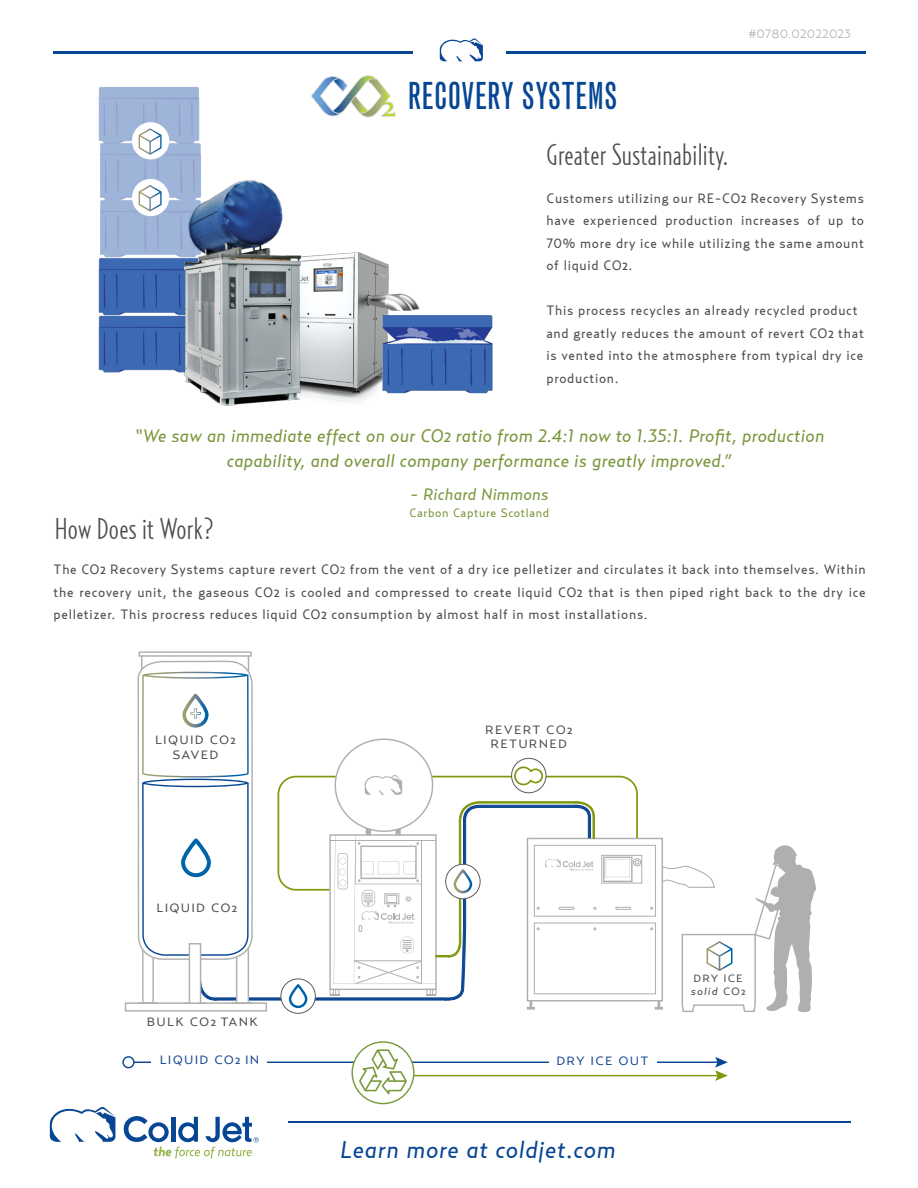
<style>
.page{position:relative;width:918px;height:1188px;background:#fff}
.page>*{position:absolute;margin:0;border:0;box-sizing:border-box;transform-origin:0 0}
.t1{font:37.05px "Grotesque MT Std Extra Cond";letter-spacing:.025em;color:#074694}
.t2{font:300 30px "Relay Comp";letter-spacing:.01em;color:#4d4d4d}
.t3{font:italic 24px "Relay";letter-spacing:.025em;color:#074694}
.t4{font:italic 18px/25.5px "Relay";letter-spacing:.01em;color:#7a963c;text-align:center}
.t5{font:italic 16.5px "Relay";letter-spacing:.01em;color:#7a963c}
.t6{font:13.5px/22.5px "Relay";letter-spacing:.05em;color:#4d4d4d;text-align:justify}
.t7{font:12px/14.4px "Relay Wide";letter-spacing:.1em;color:#4b4c4d;text-align:center}
.t8{font:12px "Relay";letter-spacing:.05em;color:#7a963c}
.t9{font:12px "Relay Wide";letter-spacing:.1em;color:#154892}
.t10{font:300 12px "Relay Wide";letter-spacing:.005em;color:#a8a9ad}
.t11{font:italic 10.5px "Relay Wide";letter-spacing:.1em;color:#4b4c4d}
.t12{font:10.5px "Relay Wide";letter-spacing:.1em;color:#4b4c4d}
.s1{font-weight:500;font-size:10.5px}
.s2{font-weight:500;font-size:13.5px}
.s3{font-size:10.5px}
.s4{font-weight:500;font-size:9px}
.s5{font-style:normal}
.s6{font-weight:500;font-style:normal;font-size:7.5px}
</style>
<div class="page">
<img style="left:98px;top:273px;width:38px;height:27px">
<img style="left:98px;top:216px;width:38px;height:57px">
<img style="left:98px;top:300px;width:38px;height:73px">
<img style="left:100px;top:159px;width:101px;height:57px">
<img style="left:98px;top:86px;width:103px;height:73px">
<div style="left:601px;top:855px;width:41px;height:28px;border:1px solid #afafaf"></div>
<div style="left:633px;top:858px;width:8px;height:8px;border:1px solid #afafaf;border-radius:50%"></div>
<svg style="left:650px;top:843px;width:166px;height:169px"></svg>
<div style="left:511px;top:758px;width:35px;height:35px;border:1px solid #5b5b5b;border-radius:50%"></div>
<hr style="left:128px;top:1062px;width:591px;height:1px;background:#074694">
<hr style="left:409px;top:1075px;width:310px;height:1px;background:#81980d">
<svg style="left:715px;top:1057px;width:13px;height:24px"></svg>
<svg style="left:352px;top:1042px;width:62px;height:62px"></svg>
<div style="left:351px;top:1041px;width:64px;height:63px;border:1px solid #799b3d;border-radius:50%"></div>
<svg style="left:359px;top:1049px;width:48px;height:45px"></svg>
<div style="left:280px;top:978px;width:36px;height:36px;border:1px solid #5b5b5b;border-radius:50%"></div>
<div style="left:139px;top:651px;width:113px;height:6px;border:1px solid #afafaf"></div>
<svg style="left:122px;top:656px;width:132px;height:413px"></svg>
<div style="left:125px;top:1002px;width:142px;height:10px;border:1px solid #afafaf"></div>
<div style="left:189px;top:944px;width:12px;height:59px;background:#fff"></div>
<div style="left:189px;top:943px;width:12px;height:61px;border:1px solid #afafaf"></div>
<svg style="left:278px;top:766px;width:361px;height:244px"></svg>
<svg style="left:311px;top:76px;width:84px;height:42px"></svg>
<div style="left:153px;top:1050px;width:114px;height:19px;background:#fff"></div>
<div style="left:549px;top:1054px;width:108px;height:14px;background:#fff"></div>
<img style="left:345px;top:252px;width:69px;height:150px">
<img style="left:136px;top:168px;width:209px;height:238px">
<img style="left:344px;top:300px;width:149px;height:97px">
<div style="left:132px;top:179px;width:37px;height:37px;background:#fff;border-radius:50%"></div>
<div style="left:132px;top:122px;width:37px;height:37px;background:#fff;border-radius:50%"></div>
<hr style="left:288px;top:1121px;width:562px;height:2px;background:#074694">
<svg style="left:49px;top:1107px;width:66px;height:35px"></svg>
<svg style="left:124px;top:1116px;width:135px;height:43px"></svg>
<svg style="left:139px;top:128px;width:23px;height:27px"></svg>
<svg style="left:139px;top:185px;width:23px;height:26px"></svg>
<svg style="left:439px;top:38px;width:44px;height:23px"></svg>
<hr style="left:53px;top:51px;width:360px;height:2px;background:#074694">
<hr style="left:506px;top:51px;width:360px;height:2px;background:#074694">
<p class="t1" style="left:408px;top:74px;width:211px">RECOVERY SYSTEMS</p>
<p class="t2" style="left:546px;top:137px;width:183px">Greater Sustainability.</p>
<p class="t10" style="left:749px;top:27px;width:103px">#0780.02022023</p>
<p class="t6" style="left:546px;top:186px;width:319px">Customers utilizing our RE-CO<span class="s1">2</span> Recovery Systems</p>
<p class="t6" style="left:546px;top:209px;width:319px">have experienced production increases of up to 70% more dry ice while utilizing the same amount of liquid CO<span class="s1">2</span>.</p>
<p class="t6" style="left:546px;top:299px;width:313px">This process recycles an already recycled product</p>
<p class="t6" style="left:546px;top:321px;width:319px">and greatly reduces the amount of revert CO<span class="s1">2</span> that is vented into the atmosphere from typical dry ice</p>
<p class="t6" style="left:546px;top:366px;width:74px">production.</p>
<p class="t4" style="left:134px;top:422px;width:692px">“We saw an immediate effect on our CO<span class="s2">2</span> ratio from 2.4:1 now to 1.35:1. Profit, production capability, and overall company performance is greatly improved.”</p>
<p class="t5" style="left:410px;top:485px;width:140px">- Richard Nimmons</p>
<p class="t8" style="left:409px;top:505px;width:141px">Carbon Capture Scotland</p>
<p class="t2" style="left:55px;top:511px;width:161px">How Does it Work?</p>
<p class="t6" style="left:54px;top:558px;width:814px">The CO<span class="s1">2</span> Recovery Systems capture revert CO<span class="s3">2</span> from the vent of a dry ice pelletizer and circulates it back into themselves. Within the recovery unit, the gaseous CO<span class="s1">2</span> is cooled and compressed to create liquid CO<span class="s1">2</span> that is then piped right back to the dry ice pelletizer. This procress reduces liquid CO<span class="s1">2</span> consumption by almost half in most installations.</p>
<p class="t7" style="left:155px;top:733px;width:82px">LIQUID CO<span class="s4">2</span></p>
<p class="t7" style="left:172px;top:747px;width:48px">SAVED</p>
<p class="t7" style="left:156px;top:901px;width:82px">LIQUID CO<span class="s4">2</span></p>
<p class="t7" style="left:147px;top:1014px;width:113px">BULK CO<span class="s4">2</span> TANK</p>
<p class="t9" style="left:160px;top:1053px;width:101px">LIQUID CO<span class="s4">2</span> IN</p>
<p class="t7" style="left:485px;top:722px;width:89px">REVERT CO<span class="s4">2<br></span>RETURNED</p>
<p class="t9" style="left:556px;top:1054px;width:94px">DRY ICE OUT</p>
<p class="t3" style="left:340px;top:1135px;width:277px">Learn more at coldjet.com</p>
<p class="t12" style="left:694px;top:973px;width:51px">DRY ICE</p>
<p class="t11" style="left:691px;top:985px;width:57px">solid <span class="s5">CO</span><span class="s6">2</span></p>
</div>
